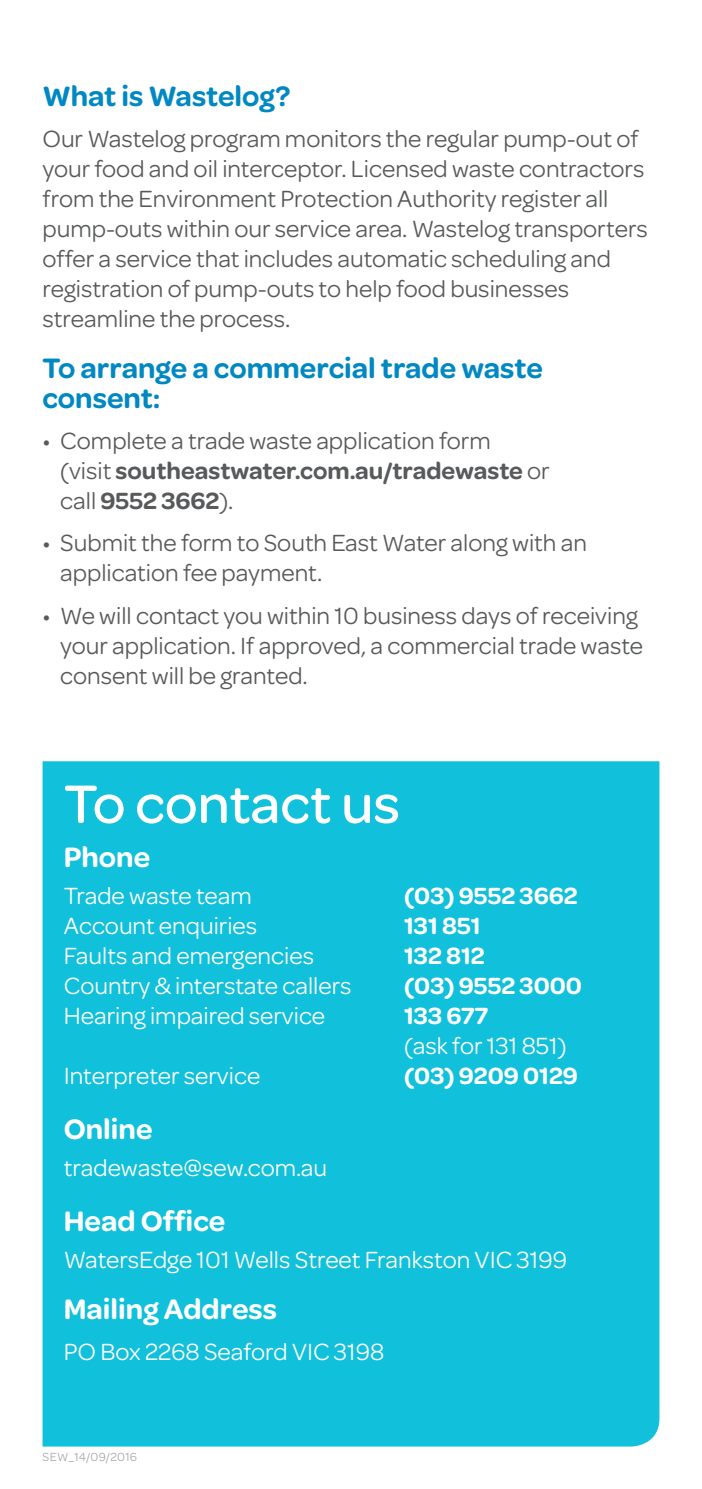
<style>
.page{position:relative;width:702px;height:1489px;background:#fff}
.page>*{position:absolute;margin:0;border:0;box-sizing:border-box;transform-origin:0 0}
.t1{font:500 57.5px "Omnes";color:#fff}
.t2{font:600 30px/30px "Omnes";color:#0088c2}
.t3{font:600 30px "Omnes";color:#fff}
.t4{font:25px/30px "Omnes";color:#58595b}
.t5{font:25px "Omnes";color:#fff}
.t6{font:600 25px "Omnes";color:#fff}
.t7{font:12.5px "Omnes";letter-spacing:.025em;color:#a7a9ac}
.s1{font-weight:600}
</style>
<div class="page">
<div style="left:43px;top:761px;width:616px;height:685px;background:#11c0da"></div>
<p class="t2" style="left:43px;top:79px;width:249px">What is Wastelog?</p>
<p class="t4" style="left:43px;top:122px;width:606px">Our Wastelog program monitors the regular pump-out of your food and oil interceptor. Licensed waste contractors from the Environment Protection Authority register all pump-outs within our service area. Wastelog transporters offer a service that includes automatic scheduling and registration of pump-outs to help food businesses streamline the process.</p>
<p class="t2" style="left:43px;top:351px;width:502px">To arrange a commercial trade waste consent:</p>
<p class="t4" style="left:60px;top:424px;width:491px;text-indent:-18px">• Complete a trade waste application form<br>(visit <span class="s1">southeastwater.com.au/tradewaste</span> or call <span class="s1">9552 3662</span>).</p>
<p class="t4" style="left:60px;top:526px;width:528px;text-indent:-18px">• Submit the form to South East Water along with an application fee payment.</p>
<p class="t4" style="left:60px;top:599px;width:584px;text-indent:-18px">• We will contact you within 10 business days of receiving your application. If approved, a commercial trade waste consent will be granted.</p>
<h1 class="t1" style="left:64px;top:763px;width:338px">To contact us</h1>
<p class="t3" style="left:64px;top:835px;width:88px">Phone</p>
<p class="t5" style="left:64px;top:878px;width:189px">Trade waste team</p>
<p class="t6" style="left:404px;top:877px;width:175px">(03) 9552 3662</p>
<p class="t5" style="left:64px;top:908px;width:195px">Account enquiries</p>
<p class="t6" style="left:404px;top:907px;width:78px">131 851</p>
<p class="t5" style="left:64px;top:938px;width:252px">Faults and emergencies</p>
<p class="t6" style="left:404px;top:937px;width:82px">132 812</p>
<p class="t5" style="left:64px;top:968px;width:289px">Country &amp; interstate callers</p>
<p class="t6" style="left:404px;top:967px;width:179px">(03) 9552 3000</p>
<p class="t5" style="left:64px;top:998px;width:263px">Hearing impaired service</p>
<p class="t6" style="left:404px;top:997px;width:86px">133 677</p>
<p class="t5" style="left:404px;top:1028px;width:164px">(ask for 131 851)</p>
<p class="t5" style="left:64px;top:1058px;width:198px">Interpreter service</p>
<p class="t6" style="left:404px;top:1057px;width:175px">(03) 9209 0129</p>
<p class="t3" style="left:64px;top:1107px;width:90px">Online</p>
<p class="t5" style="left:64px;top:1150px;width:265px">tradewaste@sew.com.au</p>
<p class="t3" style="left:64px;top:1199px;width:163px">Head Office</p>
<p class="t5" style="left:64px;top:1242px;width:505px">WatersEdge 101 Wells Street Frankston VIC 3199</p>
<p class="t3" style="left:64px;top:1287px;width:215px">Mailing Address</p>
<p class="t5" style="left:64px;top:1334px;width:322px">PO Box 2268 Seaford VIC 3198</p>
<p class="t7" style="left:43px;top:1447px;width:96px">SEW_14/09/2016</p>
</div>
